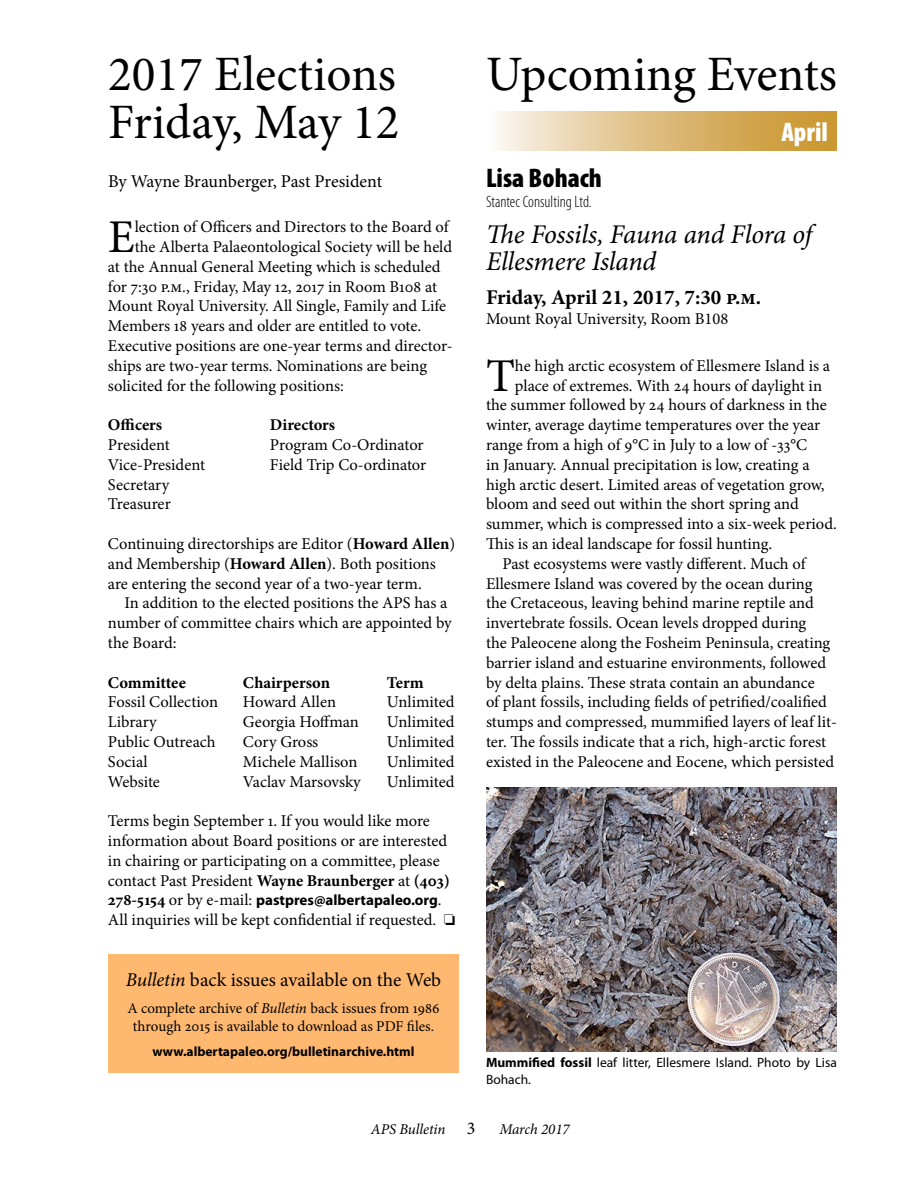
<style>
.page{position:relative;width:918px;height:1188px;background:#fff}
.page>*{position:absolute;margin:0;border:0;box-sizing:border-box;transform-origin:0 0}
.t1{font:49.5px/48px "Minion Pro";letter-spacing:-.005em;color:#000}
.t2{font:46.95px "Minion Pro";color:#000}
.t3{font:italic 27px/27px "Minion Pro";letter-spacing:-.01em;color:#000}
.t4{font:900 condensed 27px "Myriad Pro";color:#000}
.t5{font:900 condensed 27px "Myriad Pro";color:#fff}
.t6{font:700 21px "Minion Pro";color:#000}
.t7{font:19.5px "Minion Pro";letter-spacing:-.005em;color:#000}
.t8{font:18px "Minion Pro";letter-spacing:-.005em;color:#000}
.t9{font:16.5px/19.8px "Minion Pro";color:#000}
.t10{font:700 16.5px "Minion Pro";color:#000}
.t11{font:300 condensed 16.5px "Myriad Pro";color:#000}
.t12{font:15px/18px "Minion Pro";color:#000;text-align:center}
.t13{font:700 15px "Myriad Pro";color:#000}
.t14{font:italic 15px "Minion Pro";letter-spacing:-.005em;color:#000}
.t15{font:13.5px/16.2px "Myriad Pro";color:#000}
.t16{font:700 13.5px "Myriad Pro";color:#000}
.s1{font-weight:700}
.s2{font-family:"Minion Pro";font-size:16.5px}
.s3{font-family:"Minion Pro";font-weight:400;font-size:16.5px}
.s4{font-style:italic}
.s5{font-style:normal;font-size:18px}
</style>
<div class="page">
<svg style="left:496px;top:111px;width:341px;height:40px"></svg>
<img style="left:486px;top:788px;width:351px;height:263px">
<div style="left:108px;top:954px;width:351px;height:119px;background:#ffb870"></div>
<h1 class="t1" style="left:108px;top:50px;width:293px">2017 Elections<br>Friday, May 12</h1>
<p class="t8" style="left:108px;top:169px;width:276px">By Wayne Braunberger, Past President</p>
<h2 class="t2" style="left:108px;top:206px;width:28px">E</h2>
<p class="t9" style="left:135px;top:217px;width:315px">lection of Officers and Directors to the Board of</p>
<p class="t9" style="left:135px;top:237px;width:319px">the Alberta Palaeontological Society will be held</p>
<p class="t9" style="left:108px;top:257px;width:334px">at the Annual General Meeting which is scheduled</p>
<p class="t9" style="left:108px;top:277px;width:331px">for 7:30 p.m., Friday, May 12, 2017 in Room B108 at</p>
<p class="t9" style="left:108px;top:296px;width:340px">Mount Royal University. All Single, Family and Life</p>
<p class="t9" style="left:108px;top:316px;width:315px">Members 18 years and older are entitled to vote.</p>
<p class="t9" style="left:108px;top:336px;width:346px">Executive positions are one-year terms and director-</p>
<p class="t9" style="left:108px;top:356px;width:321px">ships are two-year terms. Nominations are being</p>
<p class="t9" style="left:108px;top:376px;width:237px">solicited for the following positions:</p>
<p class="t10" style="left:108px;top:413px;width:56px">Officers</p>
<p class="t10" style="left:270px;top:413px;width:67px">Directors</p>
<p class="t9" style="left:108px;top:435px;width:64px">President</p>
<p class="t9" style="left:270px;top:435px;width:155px">Program Co-Ordinator</p>
<p class="t9" style="left:108px;top:455px;width:99px">Vice-President</p>
<p class="t9" style="left:270px;top:455px;width:158px">Field Trip Co-ordinator</p>
<p class="t9" style="left:108px;top:475px;width:64px">Secretary<br>Treasurer</p>
<p class="t9" style="left:108px;top:534px;width:349px">Continuing directorships are Editor (<span class="s1">Howard Allen</span>) and Membership (<span class="s1">Howard Allen</span>). Both positions are entering the second year of a two-year term.</p>
<p class="t9" style="left:108px;top:593px;width:345px;text-indent:16px">In addition to the elected positions the APS has a number of committee chairs which are appointed by the Board:</p>
<p class="t10" style="left:108px;top:671px;width:79px">Committee</p>
<p class="t10" style="left:243px;top:671px;width:89px">Chairperson</p>
<p class="t10" style="left:387px;top:671px;width:38px">Term</p>
<p class="t9" style="left:108px;top:692px;width:112px">Fossil Collection</p>
<p class="t9" style="left:243px;top:692px;width:95px">Howard Allen</p>
<p class="t9" style="left:387px;top:692px;width:69px">Unlimited</p>
<p class="t9" style="left:108px;top:712px;width:50px">Library</p>
<p class="t9" style="left:243px;top:712px;width:117px">Georgia Hoffman</p>
<p class="t9" style="left:387px;top:712px;width:69px">Unlimited</p>
<p class="t9" style="left:108px;top:732px;width:109px">Public Outreach</p>
<p class="t9" style="left:243px;top:732px;width:77px">Cory Gross</p>
<p class="t9" style="left:387px;top:732px;width:69px">Unlimited</p>
<p class="t9" style="left:108px;top:752px;width:41px">Social</p>
<p class="t9" style="left:243px;top:752px;width:116px">Michele Mallison</p>
<p class="t9" style="left:387px;top:752px;width:69px">Unlimited</p>
<p class="t9" style="left:108px;top:772px;width:53px">Website</p>
<p class="t9" style="left:243px;top:772px;width:119px">Vaclav Marsovsky</p>
<p class="t9" style="left:387px;top:772px;width:69px">Unlimited</p>
<p class="t9" style="left:108px;top:811px;width:343px">Terms begin September 1. If you would like more information about Board positions or are interested in chairing or participating on a committee, please contact Past President <span class="s1">Wayne Braunberger</span> at <span class="s1">(403)</span></p>
<p class="t13" style="left:108px;top:891px;width:335px"><span class="s2">278-5154</span> <span class="s3">or by e-mail:</span> pastpres@albertapaleo.org<span class="s3">.</span></p>
<p class="t9" style="left:108px;top:910px;width:349px">All inquiries will be kept confidential if requested. □</p>
<p class="t7" style="left:126px;top:966px;width:317px"><span class="s4">Bulletin</span> back issues available on the Web</p>
<p class="t12" style="left:127px;top:999px;width:314px">A complete archive of <span class="s4">Bulletin</span> back issues from 1986 through 2015 is available to download as PDF files.</p>
<p class="t16" style="left:152px;top:1043px;width:264px">www.albertapaleo.org/bulletinarchive.html</p>
<h1 class="t1" style="left:486px;top:50px;width:352px">Upcoming Events</h1>
<h3 class="t5" style="left:781px;top:117px;width:48px">April</h3>
<h3 class="t4" style="left:486px;top:163px;width:117px">Lisa Bohach</h3>
<p class="t11" style="left:486px;top:193px;width:107px">Stantec Consulting Ltd.</p>
<h3 class="t3" style="left:486px;top:221px;width:328px">The Fossils, Fauna and Flora of<br>Ellesmere Island</h3>
<p class="t6" style="left:486px;top:283px;width:277px">Friday, April 21, 2017, 7:30 p.m.</p>
<p class="t9" style="left:486px;top:309px;width:244px">Mount Royal University, Room B108</p>
<h2 class="t2" style="left:486px;top:344px;width:30px">T</h2>
<p class="t9" style="left:515px;top:356px;width:317px">he high arctic ecosystem of Ellesmere Island is a</p>
<p class="t9" style="left:515px;top:376px;width:309px">place of extremes. With 24 hours of daylight in</p>
<p class="t9" style="left:486px;top:395px;width:342px">the summer followed by 24 hours of darkness in the</p>
<p class="t9" style="left:486px;top:415px;width:336px">winter, average daytime temperatures over the year</p>
<p class="t9" style="left:486px;top:435px;width:323px">range from a high of 9°C in July to a low of -33°C</p>
<p class="t9" style="left:486px;top:455px;width:325px">in January. Annual precipitation is low, creating a</p>
<p class="t9" style="left:486px;top:475px;width:340px">high arctic desert. Limited areas of vegetation grow,</p>
<p class="t9" style="left:486px;top:494px;width:314px">bloom and seed out within the short spring and</p>
<p class="t9" style="left:486px;top:514px;width:352px">summer, which is compressed into a six-week period.</p>
<p class="t9" style="left:486px;top:534px;width:288px">This is an ideal landscape for fossil hunting.</p>
<p class="t9" style="left:503px;top:554px;width:305px">Past ecosystems were vastly different. Much of</p>
<p class="t9" style="left:486px;top:574px;width:328px">Ellesmere Island was covered by the ocean during</p>
<p class="t9" style="left:486px;top:593px;width:329px">the Cretaceous, leaving behind marine reptile and</p>
<p class="t9" style="left:486px;top:613px;width:322px">invertebrate fossils. Ocean levels dropped during</p>
<p class="t9" style="left:486px;top:633px;width:346px">the Paleocene along the Fosheim Peninsula, creating</p>
<p class="t9" style="left:486px;top:653px;width:342px">barrier island and estuarine environments, followed</p>
<p class="t9" style="left:486px;top:673px;width:330px">by delta plains. These strata contain an abundance</p>
<p class="t9" style="left:486px;top:692px;width:342px">of plant fossils, including fields of petrified/coalified</p>
<p class="t9" style="left:486px;top:712px;width:352px">stumps and compressed, mummified layers of leaf lit-</p>
<p class="t9" style="left:486px;top:732px;width:342px">ter. The fossils indicate that a rich, high-arctic forest</p>
<p class="t9" style="left:486px;top:752px;width:350px">existed in the Paleocene and Eocene, which persisted</p>
<p class="t15" style="left:486px;top:1055px;width:352px"><span class="s1">Mummified fossil</span> leaf litter, Ellesmere Island. Photo by Lisa<br>Bohach.</p>
<p class="t14" style="left:371px;top:1119px;width:106px">APS Bulletin <span class="s5">3</span></p>
<p class="t14" style="left:500px;top:1119px;width:71px">March 2017</p>
</div>
